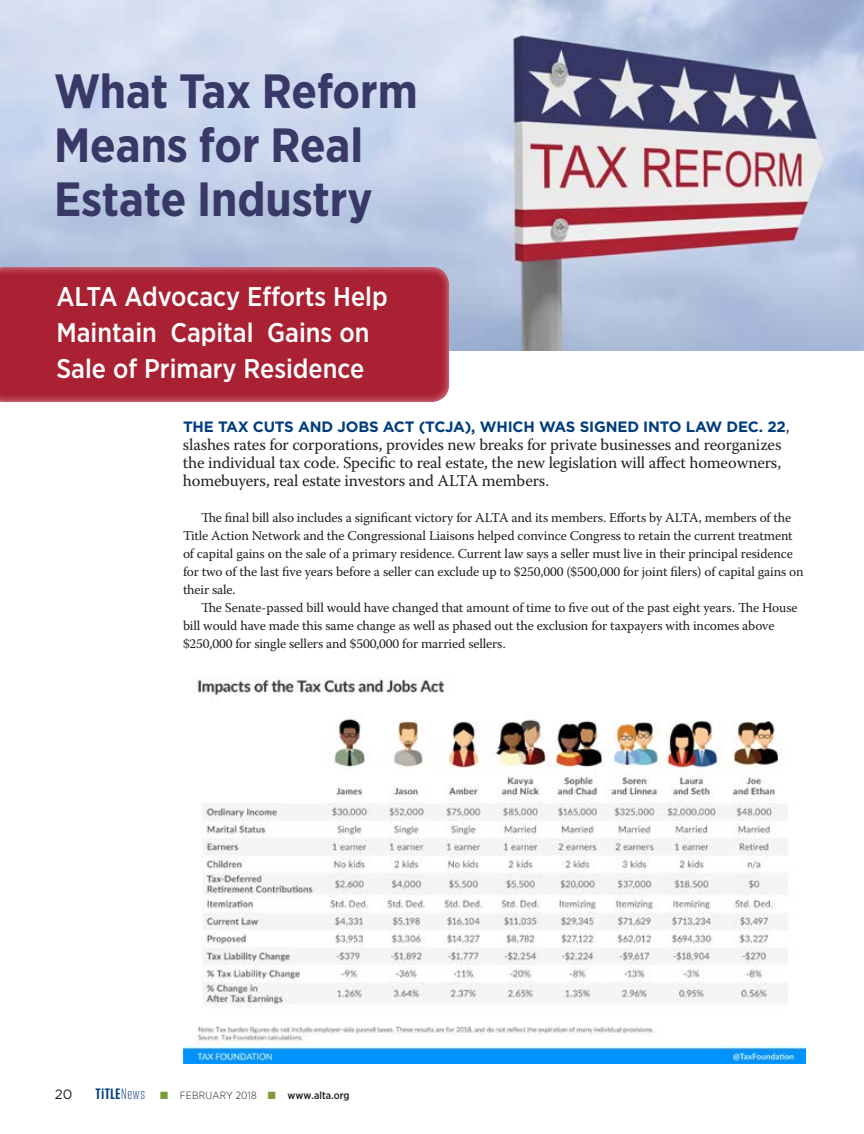
<style>
.page{position:relative;width:864px;height:1134px;background:#fff}
.page>*{position:absolute;margin:0;border:0;box-sizing:border-box;transform-origin:0 0}
.t1{font:700 48px/54px "Gotham Narrow";color:#383967}
.t2{font:500 27px/36px "Gotham Narrow";color:#fff}
.t3{font:16.5px/18px "Warnock Pro";letter-spacing:-.01em;color:#231f20;text-align:justify}
.t4{font:700 15px "Gotham";letter-spacing:-.01em;color:#013d7d}
.t5{font:13.5px/18px "Warnock Pro";letter-spacing:-.01em;color:#231f20}
.t6{font:13.5px "Gotham";color:#231f20}
.t7{font:300 10.5px "Gotham Narrow";letter-spacing:.02em;color:#231f20}
.s1{font-family:"Warnock Pro";font-weight:400;font-size:16.5px;color:#231f20}
.s2{font-family:"Tungsten";font-weight:600;font-size:15px;color:#013d7d}
.s3{font-family:"Tungsten";font-weight:600;font-size:15.15px;color:#013d7d}
.s4{font-family:"Tungsten";font-size:15px;color:#013d7d}
.s5{color:#7d9d3c}
.s6{font-weight:500}
</style>
<div class="page">
<img style="left:183px;top:676px;width:622px;height:388px">
<img style="left:0;top:0;width:864px;height:351px">
<div style="left:0;top:264px;width:451px;height:139px;background:#fff;opacity:.75"></div>
<h1 class="t1" style="left:54px;top:64px;width:366px">What Tax Reform<br>Means for Real<br>Estate Industry</h1>
<h2 class="t2" style="left:56px;top:278px;width:333px">ALTA Advocacy Efforts Help<br>Maintain Capital Gains on<br>Sale of Primary Residence</h2>
<p class="t4" style="left:183px;top:417px;width:608px">THE TAX CUTS AND JOBS ACT (TCJA), WHICH WAS SIGNED INTO LAW DEC. 22<span class="s1">,</span></p>
<p class="t3" style="left:183px;top:435px;width:600px">slashes rates for corporations, provides new breaks for private businesses and reorganizes the individual tax code. Specific to real estate, the new legislation will affect homeowners, homebuyers, real estate investors and ALTA members.</p>
<p class="t5" style="left:183px;top:508px;width:622px;text-indent:18px">The final bill also includes a significant victory for ALTA and its members. Efforts by ALTA, members of the Title Action Network and the Congressional Liaisons helped convince Congress to retain the current treatment of capital gains on the sale of a primary residence. Current law says a seller must live in their principal residence for two of the last five years before a seller can exclude up to $250,000 ($500,000 for joint filers) of capital gains on their sale.</p>
<p class="t5" style="left:183px;top:598px;width:616px;text-indent:18px">The Senate-passed bill would have changed that amount of time to five out of the past eight years. The House bill would have made this same change as well as phased out the exclusion for taxpayers with incomes above $250,000 for single sellers and $500,000 for married sellers.</p>
<p class="t6" style="left:55px;top:1086px;width:19px">20</p>
<p class="t7" style="left:95px;top:1089px;width:256px"><span class="s2">T</span><span class="s3">i</span><span class="s2">TLE</span> <span class="s4">News</span> <span class="s5">■</span> FEBRUARY 2018 <span class="s5">■</span> <span class="s6">www.alta.org</span></p>
</div>
